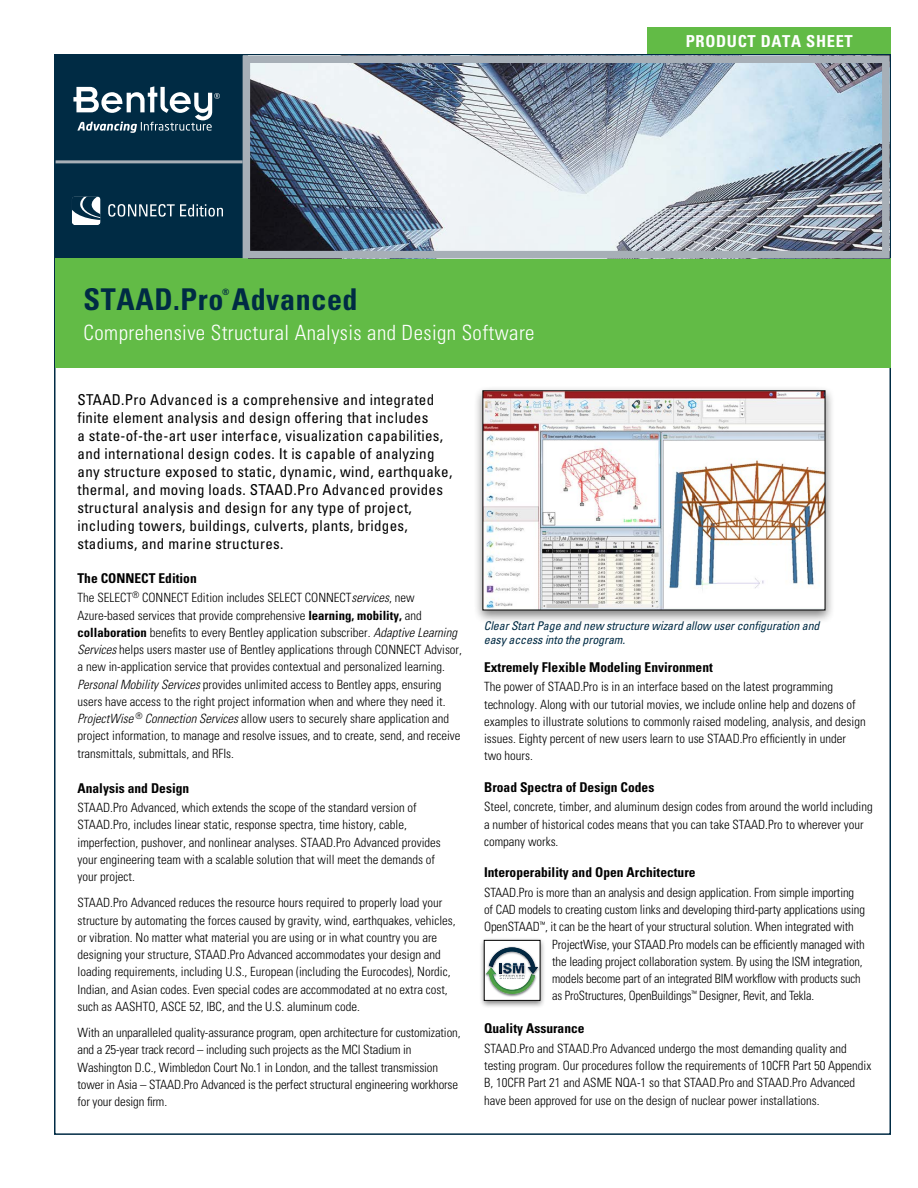
<style>
.page{position:relative;width:918px;height:1188px;background:#fff}
.page>*{position:absolute;margin:0;border:0;box-sizing:border-box;transform-origin:0 0}
.t1{font:700 condensed 30px "Univers";letter-spacing:.02em;color:#002b44}
.t2{font:300 condensed 21px "Univers";letter-spacing:.02em;color:#fff}
.t3{font:700 condensed 16.5px "Univers";letter-spacing:.04em;color:#fff}
.t4{font:condensed 15px/18px "Univers";letter-spacing:.02em;color:#000}
.t5{font:700 condensed 13.5px "Univers";color:#000}
.t6{font:300 condensed 12.75px/17.2px "Univers";color:#000}
.t7{font:italic condensed 12px/14.4px "Univers";letter-spacing:-.01em;color:#002b44}
.t8{font:700 condensed 8.7px "Univers";color:#002b44}
.s1{font-style:italic}
.s2{font-weight:700}
</style>
<div class="page">
<div style="left:648px;top:27px;width:243px;height:27px;background:#62bb46"></div>
<div style="left:55px;top:55px;width:188px;height:105px;background:#002b44"></div>
<div style="left:55px;top:161px;width:188px;height:97px;background:#002b44"></div>
<hr style="left:55px;top:160px;width:188px;height:3px;background:#a7afb7">
<svg style="left:108px;top:204px;width:115px;height:13px"></svg>
<svg style="left:72px;top:196px;width:29px;height:29px"></svg>
<svg style="left:72px;top:86px;width:154px;height:78px"></svg>
<div style="left:55px;top:258px;width:836px;height:110px;background:#62bb46"></div>
<img style="left:252px;top:65px;width:629px;height:184px">
<div style="left:243px;top:56px;width:647px;height:202px;border:8px solid #a7afb7"></div>
<div style="left:473px;top:385px;width:362px;height:239px;background:#000;opacity:.5"></div>
<img style="left:482px;top:390px;width:344px;height:221px">
<div style="left:479px;top:937px;width:67px;height:72px;background:#000;opacity:.5"></div>
<svg style="left:484px;top:940px;width:56px;height:61px"></svg>
<h1 class="t1" style="left:84px;top:281px;width:275px">STAAD.Pro Advanced</h1>
<p class="t8" style="left:222px;top:286px;width:9px">®</p>
<h2 class="t2" style="left:84px;top:320px;width:453px">Comprehensive Structural Analysis and Design Software</h2>
<p class="t3" style="left:686px;top:31px;width:169px">PRODUCT DATA SHEET</p>
<p class="t4" style="left:78px;top:390px;width:376px">STAAD.Pro Advanced is a comprehensive and integrated finite element analysis and design offering that includes<br>a state-of-the-art user interface, visualization capabilities, and international design codes. It is capable of analyzing any structure exposed to static, dynamic, wind, earthquake, thermal, and moving loads. STAAD.Pro Advanced provides structural analysis and design for any type of project, including towers, buildings, culverts, plants, bridges, stadiums, and marine structures.</p>
<p class="t5" style="left:78px;top:570px;width:121px">The CONNECT Edition</p>
<p class="t6" style="left:78px;top:589px;width:386px">The SELECT<sup>®</sup> CONNECT Edition includes SELECT CONNECT<span class="s1">services</span>, new Azure-based services that provide comprehensive <span class="s2">learning, mobility,</span> and <span class="s2">collaboration</span> benefits to every Bentley application subscriber. <span class="s1">Adaptive Learning Services</span> helps users master use of Bentley applications through CONNECT Advisor, a new in-application service that provides contextual and personalized learning.<br><span class="s1">Personal Mobility Services</span> provides unlimited access to Bentley apps, ensuring users have access to the right project information when and where they need it.<br><span class="s1">ProjectWise</span> <sup>®</sup> <span class="s1">Connection Services</span> allow users to securely share application and project information, to manage and resolve issues, and to create, send, and receive transmittals, submittals, and RFIs.</p>
<p class="t5" style="left:78px;top:779px;width:113px">Analysis and Design</p>
<p class="t6" style="left:78px;top:799px;width:365px">STAAD.Pro Advanced, which extends the scope of the standard version of STAAD.Pro, includes linear static, response spectra, time history, cable, imperfection, pushover, and nonlinear analyses. STAAD.Pro Advanced provides your engineering team with a scalable solution that will meet the demands of your project.</p>
<p class="t6" style="left:78px;top:894px;width:380px">STAAD.Pro Advanced reduces the resource hours required to properly load your structure by automating the forces caused by gravity, wind, earthquakes, vehicles, or vibration. No matter what material you are using or in what country you are designing your structure, STAAD.Pro Advanced accommodates your design and loading requirements, including U.S., European (including the Eurocodes), Nordic, Indian, and Asian codes. Even special codes are accommodated at no extra cost, such as AASHTO, ASCE 52, IBC, and the U.S. aluminum code.</p>
<p class="t6" style="left:78px;top:1024px;width:385px">With an unparalleled quality-assurance program, open architecture for customization, and a 25-year track record – including such projects as the MCI Stadium in Washington D.C., Wimbledon Court No.1 in London, and the tallest transmission tower in Asia – STAAD.Pro Advanced is the perfect structural engineering workhorse for your design firm.</p>
<p class="t7" style="left:484px;top:618px;width:337px">Clear Start Page and new structure wizard allow user configuration and easy access into the program.</p>
<p class="t5" style="left:484px;top:659px;width:230px">Extremely Flexible Modeling Environment</p>
<p class="t6" style="left:484px;top:678px;width:383px">The power of STAAD.Pro is in an interface based on the latest programming technology. Along with our tutorial movies, we include online help and dozens of examples to illustrate solutions to commonly raised modeling, analysis, and design issues. Eighty percent of new users learn to use STAAD.Pro efficiently in under two hours.</p>
<p class="t5" style="left:484px;top:779px;width:172px">Broad Spectra of Design Codes</p>
<p class="t6" style="left:484px;top:798px;width:390px">Steel, concrete, timber, and aluminum design codes from around the world including a number of historical codes means that you can take STAAD.Pro to wherever your company works.</p>
<p class="t5" style="left:484px;top:864px;width:213px">Interoperability and Open Architecture</p>
<p class="t6" style="left:484px;top:884px;width:372px">STAAD.Pro is more than an analysis and design application. From simple importing</p>
<p class="t6" style="left:484px;top:901px;width:382px">of CAD models to creating custom links and developing third-party applications using</p>
<p class="t6" style="left:484px;top:918px;width:371px">OpenSTAAD<sup>™</sup>, it can be the heart of your structural solution. When integrated with</p>
<p class="t6" style="left:552px;top:936px;width:314px">ProjectWise, your STAAD.Pro models can be efficiently managed with</p>
<p class="t6" style="left:552px;top:953px;width:312px">the leading project collaboration system. By using the ISM integration,</p>
<p class="t6" style="left:552px;top:970px;width:310px">models become part of an integrated BIM workflow with products such</p>
<p class="t6" style="left:552px;top:987px;width:264px">as ProStructures, OpenBuildings<sup>™</sup> Designer, Revit, and Tekla.</p>
<p class="t5" style="left:484px;top:1020px;width:102px">Quality Assurance</p>
<p class="t6" style="left:484px;top:1040px;width:389px">STAAD.Pro and STAAD.Pro Advanced undergo the most demanding quality and testing program. Our procedures follow the requirements of 10CFR Part 50 Appendix B, 10CFR Part 21 and ASME NQA-1 so that STAAD.Pro and STAAD.Pro Advanced have been approved for use on the design of nuclear power installations.</p>
</div>
